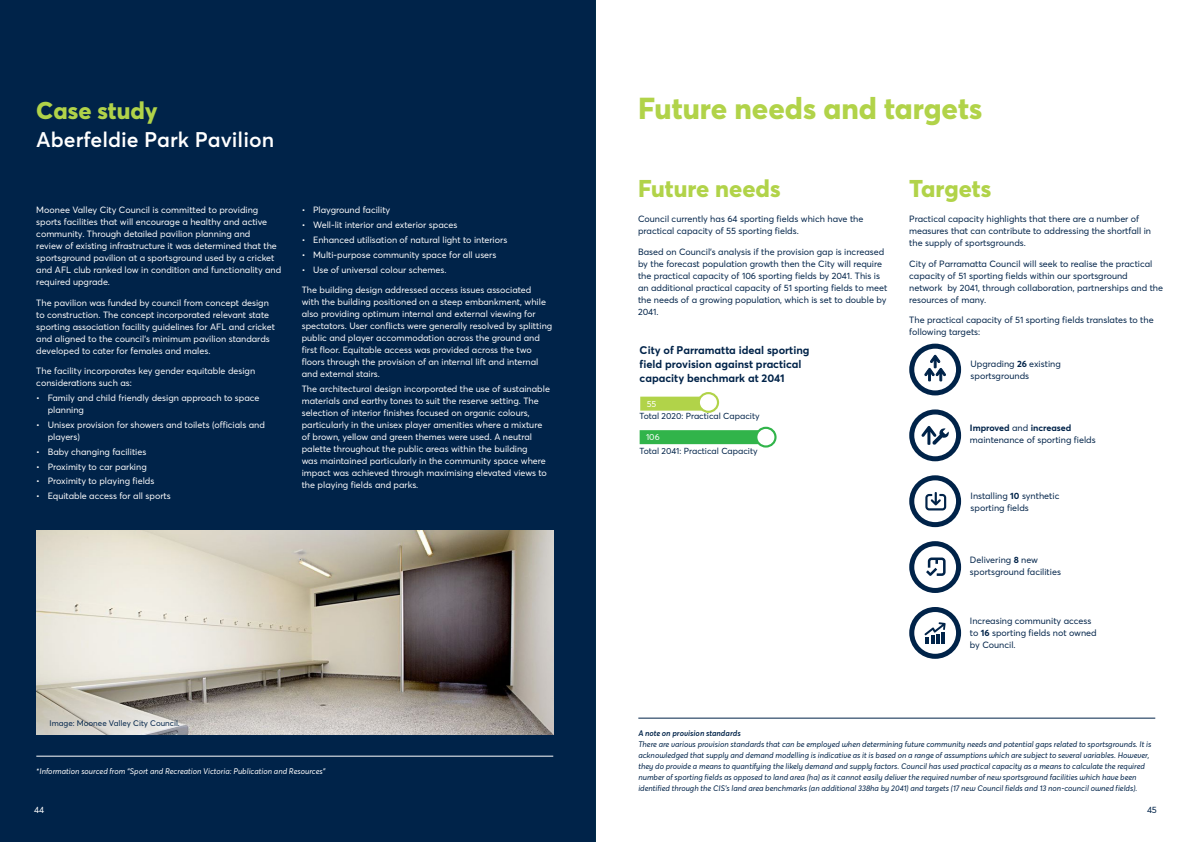
<style>
.page{position:relative;width:1191px;height:842px;background:#fff}
.page>*{position:absolute;margin:0;border:0;box-sizing:border-box;transform-origin:0 0}
.Header1{font:800 30px "Parramatta";color:#b1d349}
.Header_2{font:800 24px "Parramatta";color:#b1d349}
.Header_2-2{font:600 21px "Parramatta";color:#fff}
.Key_heading{font:700 11px/14px "Parramatta";color:#002349}
.Header1-2{font:9px/12px "Parramatta";color:#fff}
.Body{font:9px/12px "Parramatta";color:#002349}
.Body-2{font:9px/12px "Parramatta";color:#fff}
.Bullets_L1{font:9px/12px "Parramatta";color:#fff}
.Header1-3{font:8.7px "Parramatta";color:#002349}
.Header1-4{font:8.7px "Parramatta";color:#fff}
.Header_3{font:italic 8px/11px "Parramatta";color:#002349}
.Header_3-2{font:italic 8px "Parramatta";color:#fff}
.t1{font:8px "Parramatta";color:#002349}
.Header_3-3{font:italic 600 8px "Parramatta";color:#002349}
.s1{font-weight:700}
</style>
<div class="page">
<div style="left:0;top:0;width:596px;height:842px;background:#002349"></div>
<hr style="left:36px;top:756px;width:517px;height:1px;background:#fff">
<img style="left:37px;top:531px;width:516px;height:203px">
<div style="left:640px;top:397px;width:65px;height:14px;background:#b1d349"></div>
<svg style="left:699px;top:393px;width:19px;height:19px"></svg>
<div style="left:697px;top:392px;width:22px;height:21px;border:2px solid #b1d349;border-radius:50%"></div>
<div style="left:639px;top:430px;width:127px;height:14px;background:#31b44a"></div>
<div style="left:756px;top:428px;width:19px;height:18px;background:#fff;border-radius:50%"></div>
<div style="left:755px;top:427px;width:21px;height:21px;border:2px solid #31b44a;border-radius:50%"></div>
<hr style="left:638px;top:718px;width:517px;height:1px;background:#002349">
<div style="left:909px;top:344px;width:52px;height:51px;border:5px solid #002349;border-radius:50%"></div>
<svg style="left:924px;top:354px;width:22px;height:28px"></svg>
<div style="left:909px;top:475px;width:52px;height:52px;border:5px solid #002349;border-radius:50%"></div>
<svg style="left:925px;top:492px;width:21px;height:18px"></svg>
<div style="left:909px;top:541px;width:52px;height:52px;border:5px solid #002349;border-radius:50%"></div>
<svg style="left:926px;top:557px;width:19px;height:19px"></svg>
<div style="left:909px;top:607px;width:52px;height:52px;border:5px solid #002349;border-radius:50%"></div>
<svg style="left:924px;top:622px;width:21px;height:21px"></svg>
<div style="left:909px;top:409px;width:52px;height:52px;border:5px solid #002349;border-radius:50%"></div>
<svg style="left:921px;top:426px;width:28px;height:19px"></svg>
<p class="Header_2" style="left:36px;top:94px;width:123px">Case study</p>
<p class="Header_2-2" style="left:36px;top:125px;width:239px">Aberfeldie Park Pavilion</p>
<p class="Body-2" style="left:36px;top:204px;width:246px">Moonee Valley City Council is committed to providing sports facilities that will encourage a healthy and active community. Through detailed pavilion planning and<br>review of existing infrastructure it was determined that the sportsground pavilion at a sportsground used by a cricket and AFL club ranked low in condition and functionality and required upgrade.</p>
<p class="Body-2" style="left:36px;top:296px;width:240px">The pavilion was funded by council from concept design to construction. The concept incorporated relevant state sporting association facility guidelines for AFL and cricket and aligned to the council’s minimum pavilion standards developed to cater for females and males.</p>
<p class="Bullets_L1" style="left:36px;top:365px;width:220px">The facility incorporates key gender equitable design considerations such as:</p>
<p class="Header1-2" style="left:48px;top:392px;width:213px;text-indent:-11px">• Family and child friendly design approach to space planning</p>
<p class="Header1-2" style="left:48px;top:418px;width:219px;text-indent:-11px">• Unisex provision for showers and toilets (officials and players)</p>
<p class="Header1-2" style="left:36px;top:445px;width:112px">• Baby changing facilities</p>
<p class="Header1-2" style="left:36px;top:460px;width:112px">• Proximity to car parking</p>
<p class="Header1-2" style="left:36px;top:475px;width:120px">• Proximity to playing fields</p>
<p class="Header1-2" style="left:36px;top:490px;width:136px">• Equitable access for all sports</p>
<p class="Header1-2" style="left:302px;top:204px;width:90px">• Playground facility</p>
<p class="Header1-2" style="left:302px;top:219px;width:157px">• Well-lit interior and exterior spaces</p>
<p class="Header1-2" style="left:302px;top:233px;width:207px">• Enhanced utilisation of natural light to interiors</p>
<p class="Header1-2" style="left:302px;top:248px;width:196px">• Multi-purpose community space for all users</p>
<p class="Header1-2" style="left:302px;top:263px;width:146px">• Use of universal colour schemes.</p>
<p class="Header1-2" style="left:302px;top:284px;width:252px">The building design addressed access issues associated<br>with the building positioned on a steep embankment, while also providing optimum internal and external viewing for spectators. User conflicts were generally resolved by splitting public and player accommodation across the ground and first floor. Equitable access was provided across the two floors through the provision of an internal lift and internal and external stairs.</p>
<p class="Header1-2" style="left:302px;top:382px;width:250px">The architectural design incorporated the use of sustainable materials and earthy tones to suit the reserve setting. The selection of interior finishes focused on organic colours, particularly in the unisex player amenities where a mixture of brown, yellow and green themes were used. A neutral palette throughout the public areas within the building<br>was maintained particularly in the community space where impact was achieved through maximising elevated views to the playing fields and parks.</p>
<p class="t1" style="left:49px;top:717px;width:132px">Image: Moonee Valley City Council.</p>
<p class="Header_3-2" style="left:36px;top:766px;width:291px">*Information sourced from “Sport and Recreation Victoria: Publication and Resources”</p>
<p class="Header1-2" style="left:34px;top:803px;width:12px">44</p>
<p class="Header1" style="left:638px;top:87px;width:346px">Future needs and targets</p>
<p class="Header_2" style="left:638px;top:172px;width:144px">Future needs</p>
<p class="Body" style="left:638px;top:213px;width:227px">Council currently has 64 sporting fields which have the practical capacity of 55 sporting fields.</p>
<p class="Body" style="left:638px;top:245px;width:251px">Based on Council’s analysis if the provision gap is increased by the forecast population growth then the City will require the practical capacity of 106 sporting fields by 2041. This is an additional practical capacity of 51 sporting fields to meet the needs of a growing population, which is set to double by 2041.</p>
<p class="Key_heading" style="left:639px;top:343px;width:171px">City of Parramatta ideal sporting field provision against practical capacity benchmark at 2041</p>
<p class="Header1-3" style="left:639px;top:410px;width:122px">Total 2020: Practical Capacity</p>
<p class="Header1-4" style="left:646px;top:431px;width:15px">106</p>
<p class="Header1-3" style="left:639px;top:445px;width:120px">Total 2041: Practical Capacity</p>
<p class="Header1-4" style="left:646px;top:398px;width:11px">55</p>
<p class="Header_2" style="left:909px;top:172px;width:84px">Targets</p>
<p class="Body" style="left:909px;top:213px;width:243px">Practical capacity highlights that there are a number of measures that can contribute to addressing the shortfall in the supply of sportsgrounds.</p>
<p class="Body" style="left:909px;top:257px;width:255px">City of Parramatta Council will seek to realise the practical capacity of 51 sporting fields within our sportsground network by 2041, through collaboration, partnerships and the resources of many.</p>
<p class="Body" style="left:909px;top:314px;width:246px">The practical capacity of 51 sporting fields translates to the following targets:</p>
<p class="Body" style="left:970px;top:357px;width:92px">Upgrading <span class="s1">26</span> existing sportsgrounds</p>
<p class="Body" style="left:970px;top:422px;width:127px"><span class="s1">Improved</span> and <span class="s1">increased </span>maintenance of sporting fields</p>
<p class="Body" style="left:970px;top:489px;width:90px">Installing <span class="s1">10</span> synthetic sporting fields</p>
<p class="Body" style="left:970px;top:553px;width:92px">Delivering <span class="s1">8</span> new sportsground facilities</p>
<p class="Body" style="left:970px;top:615px;width:128px">Increasing community access to <span class="s1">16</span> sporting fields not owned by Council.</p>
<p class="Header_3-3" style="left:638px;top:727px;width:104px">A note on provision standards</p>
<p class="Header_3" style="left:638px;top:739px;width:514px">There are various provision standards that can be employed when determining future community needs and potential gaps related to sportsgrounds. It is acknowledged that supply and demand modelling is indicative as it is based on a range of assumptions which are subject to several variables. However, they do provide a means to quantifying the likely demand and supply factors. Council has used practical capacity as a means to calculate the required number of sporting fields as opposed to land area (ha) as it cannot easily deliver the required number of new sportsground facilities which have been identified through the CIS’s land area benchmarks (an additional 338ha by 2041) and targets (17 new Council fields and 13 non-council owned fields).</p>
<p class="Body" style="left:1147px;top:803px;width:11px">45</p>
</div>
